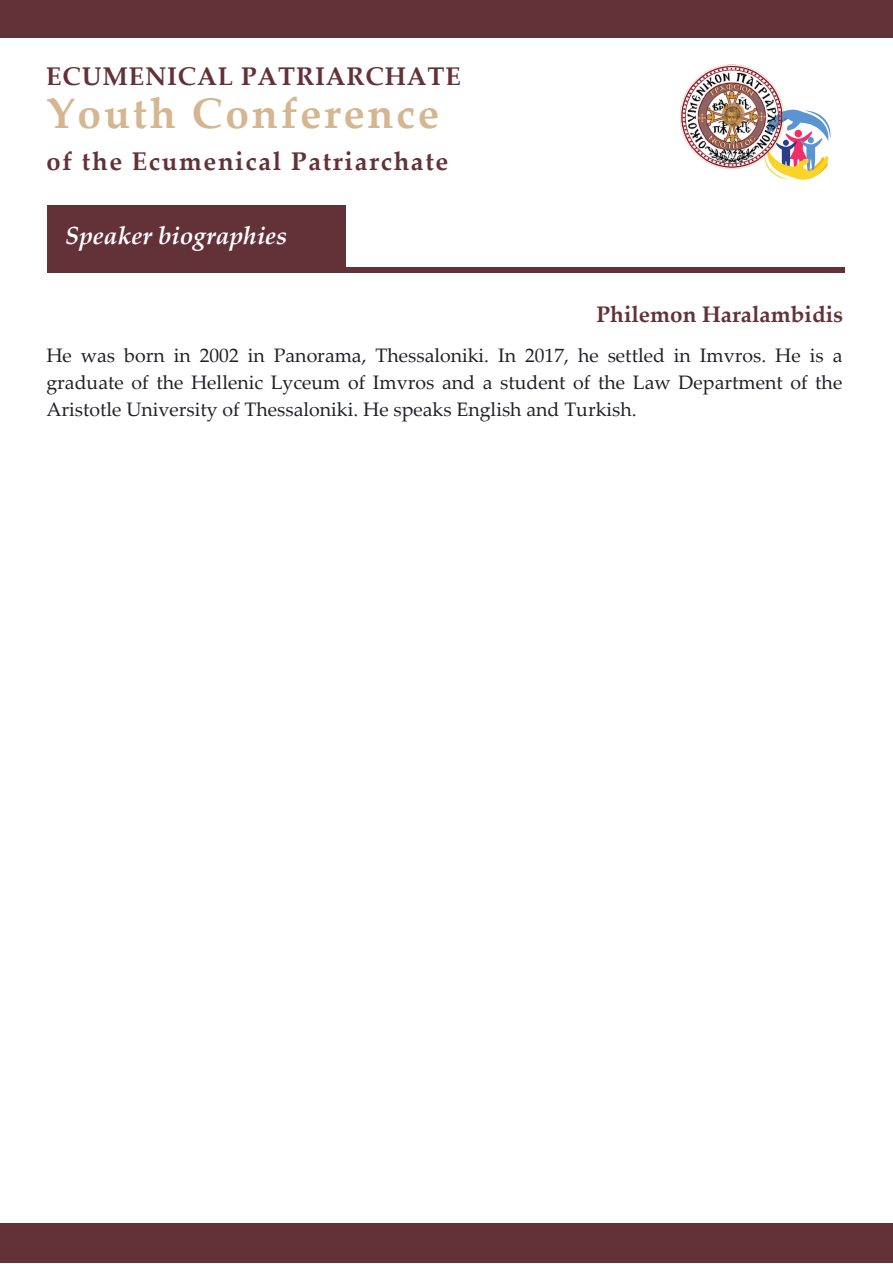
<style>
.page{position:relative;width:893px;height:1264px;background:#fff}
.page>*{position:absolute;margin:0;border:0;box-sizing:border-box;transform-origin:0 0}
.t1{font:700 42.6px "Palatino Linotype";letter-spacing:.065em;color:#d4b791}
.t2{font:700 25.5px "Palatino Linotype";letter-spacing:.065em;color:#633238}
.t3{font:700 25.5px "Palatino Linotype";letter-spacing:.03em;color:#633238}
.t4{font:italic 700 24.75px "Palatino Linotype";color:#fff}
.t5{font:700 22.5px "Palatino Linotype";color:#633238}
.t6{font:19.5px/27px "Palatino Linotype";color:#212227;text-align:justify}
</style>
<div class="page">
<div style="left:48px;top:267px;width:797px;height:6px;background:#633238"></div>
<div style="left:47px;top:205px;width:298px;height:68px;background:#633238"></div>
<div style="left:0;top:1223px;width:892px;height:39px;background:#633238"></div>
<div style="left:0;top:0;width:892px;height:38px;background:#633238"></div>
<svg style="left:769px;top:109px;width:62px;height:71px"></svg>
<img style="left:680px;top:64px;width:104px;height:105px">
<h2 class="t3" style="left:46px;top:66px;width:416px">ECUMENICAL PATRIARCHATE</h2>
<h1 class="t1" style="left:46px;top:97px;width:394px">Youth Conference</h1>
<h2 class="t2" style="left:46px;top:151px;width:403px">of the Ecumenical Patriarchate</h2>
<p class="t4" style="left:65px;top:226px;width:223px">Speaker biographies</p>
<p class="t5" style="left:596px;top:306px;width:248px">Philemon Haralambidis</p>
<p class="t6" style="left:46px;top:344px;width:797px">He was born in 2002 in Panorama, Thessaloniki. In 2017, he settled in Imvros. He is a graduate of the Hellenic Lyceum of Imvros and a student of the Law Department of the Aristotle University of Thessaloniki. He speaks English and Turkish.</p>
</div>
